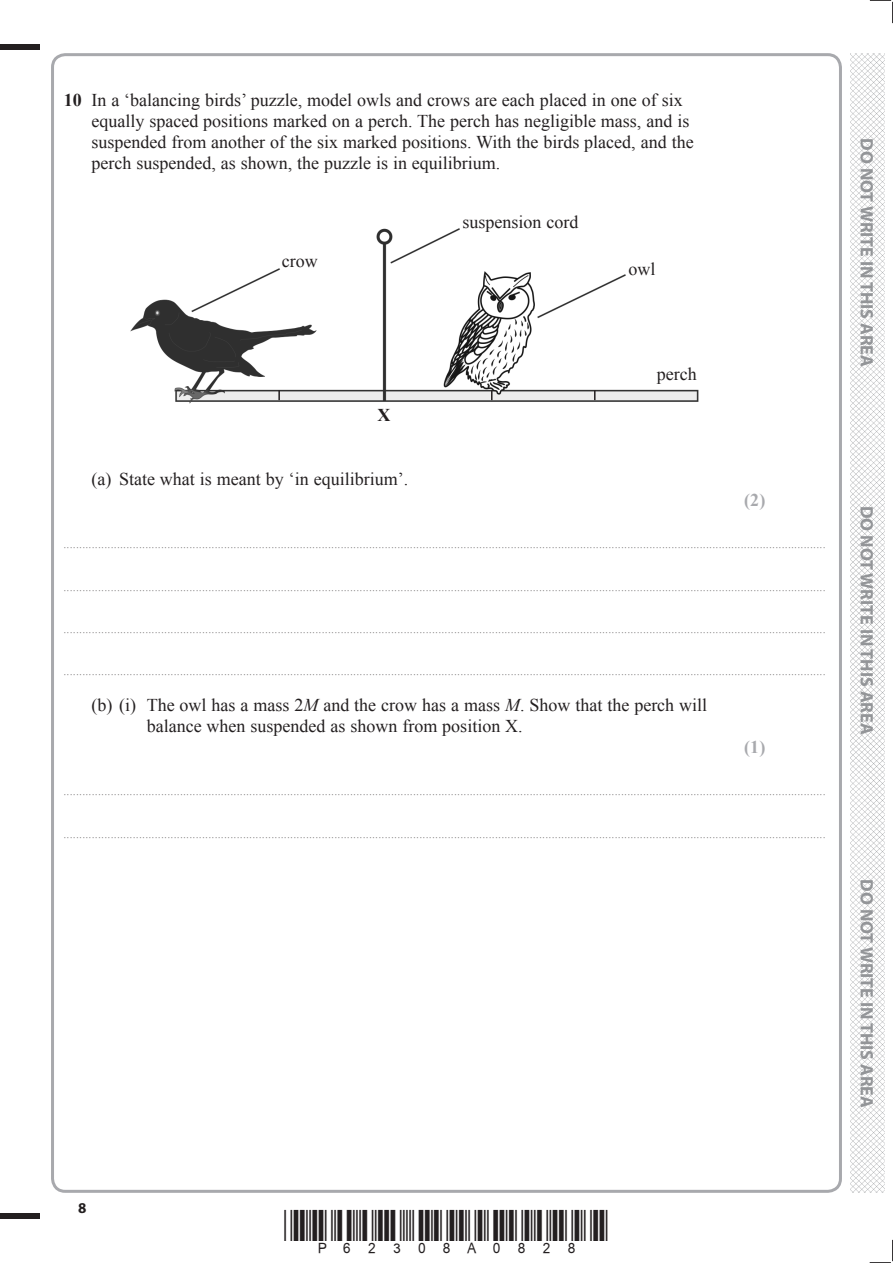
<style>
.page{position:relative;width:893px;height:1263px;background:#fff}
.page>*{position:absolute;margin:0;border:0;box-sizing:border-box;transform-origin:0 0}
.t1{font:18px/21px "Times New Roman";color:#231f20}
.t2{font:700 18px "Myriad Pro";color:#939598}
.t3{font:700 18px "Times New Roman";color:#a8a9ad}
.t4{font:700 18px "Times New Roman";color:#231f20}
.t5{font:700 15px "Myriad Pro";color:#231f20}
.t6{font:9px "Times New Roman";color:#231f20}
.s1{font-weight:700}
.s2{font-style:italic}
</style>
<div class="page">
<div style="left:0;top:44px;width:40px;height:5px;background:#231f20"></div>
<div style="left:0;top:1214px;width:40px;height:5px;background:#231f20"></div>
<svg style="left:870px;top:0;width:23px;height:23px"></svg>
<svg style="left:870px;top:1240px;width:23px;height:23px"></svg>
<img style="left:850px;top:53px;width:34px;height:1140px">
<img style="left:130px;top:228px;width:569px;height:176px">
<div style="left:462px;top:215px;width:134px;height:22px;background:#fff"></div>
<div style="left:629px;top:263px;width:37px;height:25px;background:#fff"></div>
<div style="left:282px;top:254px;width:84px;height:25px;background:#fff"></div>
<svg style="left:278px;top:390px;width:2px;height:10px"></svg>
<div style="left:657px;top:368px;width:42px;height:19px;background:#fff"></div>
<p class="t1" style="left:91px;top:90px;width:604px;text-indent:-28px"><span class="s1">10</span> In a ‘balancing birds’ puzzle, model owls and crows are each placed in one of six equally spaced positions marked on a perch. The perch has negligible mass, and is suspended from another of the six marked positions. With the birds placed, and the perch suspended, as shown, the puzzle is in equilibrium.</p>
<h1 class="t1" style="left:282px;top:250px;width:37px">crow</h1>
<h1 class="t4" style="left:377px;top:405px;width:14px">X</h1>
<h1 class="t1" style="left:91px;top:469px;width:318px">(a) State what is meant by ‘in equilibrium’.</h1>
<h1 class="t1" style="left:462px;top:211px;width:117px">suspension cord</h1>
<h1 class="t1" style="left:629px;top:259px;width:28px">owl</h1>
<h1 class="t1" style="left:657px;top:364px;width:41px">perch</h1>
<h1 class="t3" style="left:744px;top:490px;width:23px">(2)</h1>
<p class="t6" style="left:64px;top:540px;width:763px">..................................................................................................................................................................................................................................................</p>
<p class="t6" style="left:64px;top:583px;width:763px">..................................................................................................................................................................................................................................................</p>
<p class="t6" style="left:64px;top:625px;width:763px">..................................................................................................................................................................................................................................................</p>
<p class="t6" style="left:64px;top:667px;width:763px">..................................................................................................................................................................................................................................................</p>
<h1 class="t1" style="left:147px;top:695px;width:562px;text-indent:-55px">(b) (i) The owl has a mass 2<span class="s2">M</span> and the crow has a mass <span class="s2">M</span>. Show that the perch will balance when suspended as shown from position X.</h1>
<h1 class="t3" style="left:744px;top:737px;width:23px">(1)</h1>
<p class="t6" style="left:64px;top:787px;width:763px">..................................................................................................................................................................................................................................................</p>
<p class="t6" style="left:64px;top:830px;width:763px">..................................................................................................................................................................................................................................................</p>
<h1 class="t2" style="left:878px;top:138px;width:230px;rotate:90deg">DO NOT WRITE IN THIS AREA</h1>
<h1 class="t2" style="left:878px;top:506px;width:230px;rotate:90deg">DO NOT WRITE IN THIS AREA</h1>
<h1 class="t2" style="left:878px;top:879px;width:230px;rotate:90deg">DO NOT WRITE IN THIS AREA</h1>
<h2 class="t5" style="left:78px;top:1198px;width:10px">8</h2>
</div>
